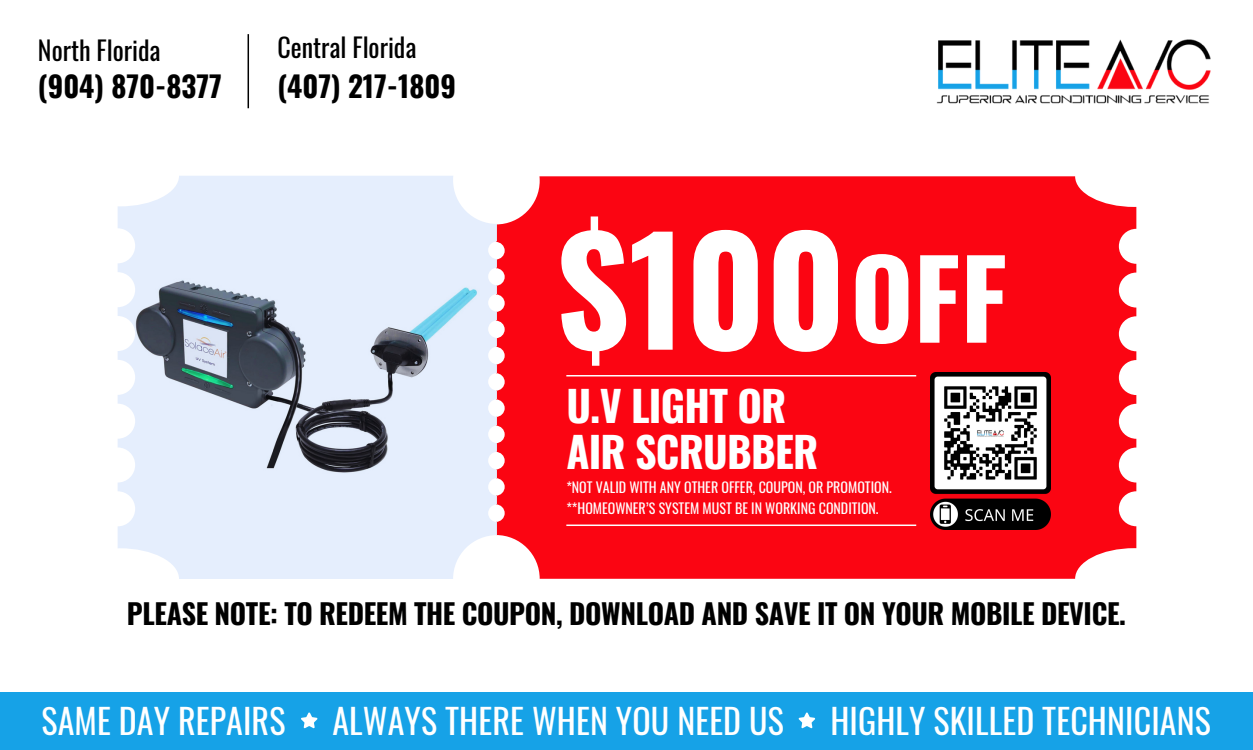
<style>
.page{position:relative;width:1253px;height:750px;background:#fff}
.page>*{position:absolute;margin:0;border:0;box-sizing:border-box;transform-origin:0 0}
.t1{font:700 145.7px "Oswald";color:#fff}
.t2{font:700 108px "Oswald";color:#fff}
.t3{font:700 42px/45.8px "Oswald";letter-spacing:-.02em;color:#fff}
.t4{font:34px "Oswald";letter-spacing:.005em;color:#fff}
.t5{font:700 29px "Oswald";color:#000}
.t6{font:700 28px "Oswald";letter-spacing:-.015em;color:#000}
.t7{font:26px "Oswald";color:#000}
.t8{font:14px "Oswald";color:#fff}
</style>
<div class="page">
<img style="left:936px;top:39px;width:275px;height:65px">
<div style="left:496px;top:176px;width:640px;height:403px;background:#fb0512"></div>
<img style="left:118px;top:176px;width:378px;height:403px">
<hr style="left:247px;top:34px;width:2px;height:74px;background:#000">
<div style="left:0;top:693px;width:1252px;height:57px;background:#16a2e7"></div>
<svg style="left:301px;top:712px;width:17px;height:16px"></svg>
<svg style="left:798px;top:712px;width:17px;height:16px"></svg>
<hr style="left:566px;top:375px;width:350px;height:1px;background:#fff">
<hr style="left:566px;top:525px;width:350px;height:1px;background:#fff">
<img style="left:931px;top:372px;width:119px;height:157px">
<p class="t7" style="left:38px;top:29px;width:124px">North Florida</p>
<h5 class="t7" style="left:277px;top:27px;width:141px">Central Florida</h5>
<p class="t5" style="left:38px;top:63px;width:185px">(904) 870-8377</p>
<p class="t5" style="left:277px;top:63px;width:180px">(407) 217-1809</p>
<h6 class="t1" style="left:558px;top:176px;width:289px">$100</h6>
<h5 class="t3" style="left:566px;top:381px;width:253px">U.V LIGHT OR<br>AIR SCRUBBER</h5>
<h4 class="t2" style="left:850px;top:214px;width:158px">OFF</h4>
<h2 class="t8" style="left:566px;top:477px;width:327px">*NOT VALID WITH ANY OTHER OFFER, COUPON, OR PROMOTION.</h2>
<h3 class="t8" style="left:566px;top:497px;width:314px">**HOMEOWNER’S SYSTEM MUST BE IN WORKING CONDITION.</h3>
<p class="t6" style="left:127px;top:591px;width:1000px">PLEASE NOTE: TO REDEEM THE COUPON, DOWNLOAD AND SAVE IT ON YOUR MOBILE DEVICE.</p>
<p class="t4" style="left:42px;top:694px;width:245px">SAME DAY REPAIRS</p>
<p class="t4" style="left:332px;top:694px;width:453px">ALWAYS THERE WHEN YOU NEED US</p>
<h1 class="t4" style="left:830px;top:694px;width:382px">HIGHLY SKILLED TECHNICIANS</h1>
</div>
